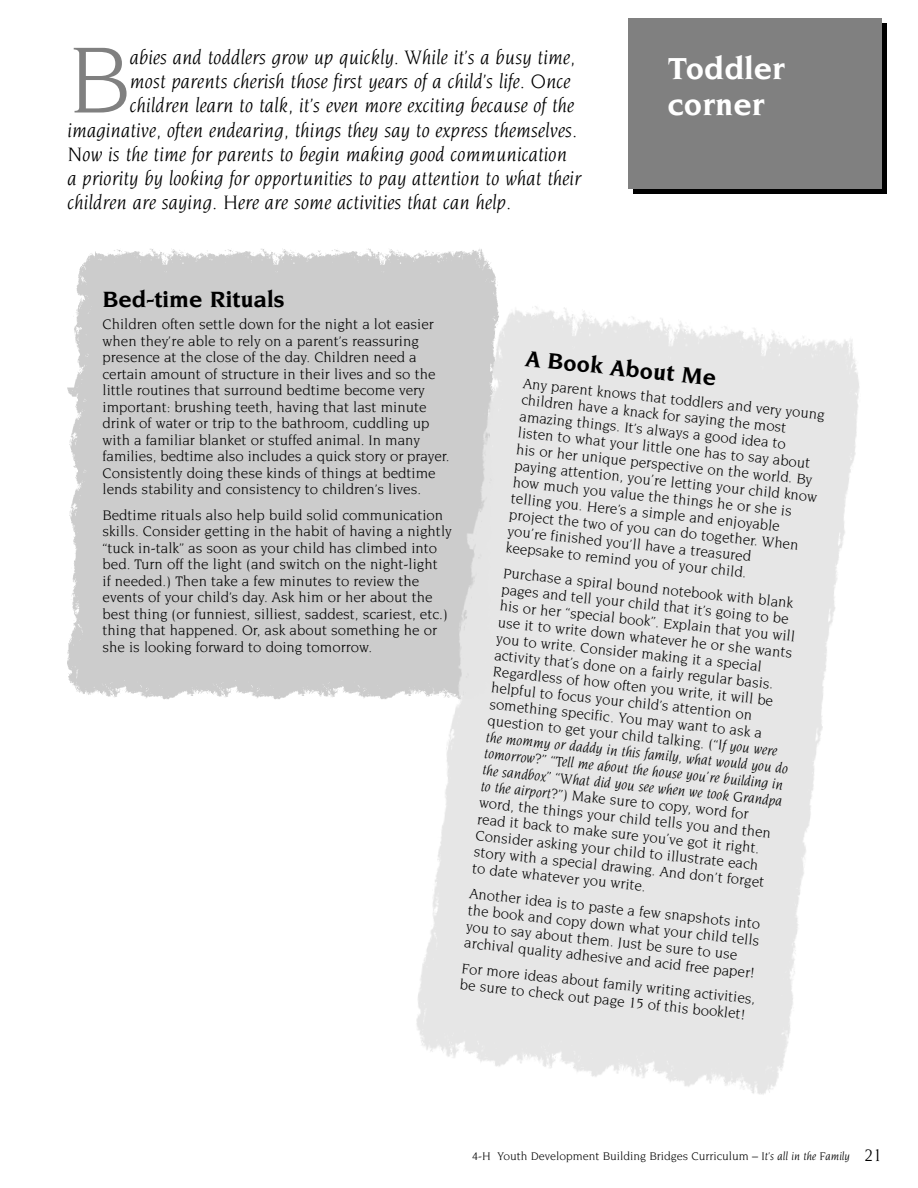
<style>
.page{position:relative;width:918px;height:1188px;background:#fff}
.page>*{position:absolute;margin:0;border:0;box-sizing:border-box;transform-origin:0 0}
.t1{font:102px "Novarese";color:#808080}
.t2{font:700 33px/36px "Novarese";color:#fff}
.t3{font:700 24px "Novarese";color:#000}
.t4{font:italic 21px "Novarese";color:#000}
.t5{font:15px/16.5px "Novarese";color:#000}
.t6{font:12px "Novarese";color:#000}
.s1{font-style:italic}
.s2{font-size:18px}
</style>
<div class="page">
<div style="left:67px;top:248px;width:424px;height:452px;background:#ccc"></div>
<img style="left:398px;top:266px;width:462px;height:829px">
<div style="left:633px;top:23px;width:253px;height:171px;background:#000"></div>
<div style="left:628px;top:18px;width:254px;height:171px;background:#808080"></div>
<h1 class="t1" style="left:68px;top:36px;width:64px">B</h1>
<h3 class="t4" style="left:130px;top:49px;width:447px">abies and toddlers grow up quickly. While it’s a busy time,</h3>
<h3 class="t4" style="left:130px;top:73px;width:442px">most parents cherish those first years of a child’s life. Once</h3>
<h3 class="t4" style="left:130px;top:97px;width:446px">children learn to talk, it’s even more exciting because of the</h3>
<h3 class="t4" style="left:67px;top:121px;width:511px">imaginative, often endearing, things they say to express themselves.</h3>
<h3 class="t4" style="left:67px;top:145px;width:501px">Now is the time for parents to begin making good communication</h3>
<h3 class="t4" style="left:67px;top:169px;width:515px">a priority by looking for opportunities to pay attention to what their</h3>
<h3 class="t4" style="left:67px;top:193px;width:445px">children are saying. Here are some activities that can help.</h3>
<h2 class="t2" style="left:668px;top:52px;width:119px">Toddler corner</h2>
<h3 class="t3" style="left:103px;top:289px;width:183px">Bed-time Rituals</h3>
<p class="t5" style="left:103px;top:317px;width:349px">Children often settle down for the night a lot easier when they’re able to rely on a parent’s reassuring presence at the close of the day. Children need a certain amount of structure in their lives and so the little routines that surround bedtime become very important: brushing teeth, having that last minute drink of water or trip to the bathroom, cuddling up with a familiar blanket or stuffed animal. In many families, bedtime also includes a quick story or prayer.<br>Consistently doing these kinds of things at bedtime lends stability and consistency to children’s lives.</p>
<p class="t5" style="left:103px;top:508px;width:351px">Bedtime rituals also help build solid communication skills. Consider getting in the habit of having a nightly “tuck in-talk” as soon as your child has climbed into bed. Turn off the light (and switch on the night-light<br>if needed.) Then take a few minutes to review the events of your child’s day. Ask him or her about the best thing (or funniest, silliest, saddest, scariest, etc.) thing that happened. Or, ask about something he or she is looking forward to doing tomorrow.</p>
<h3 class="t3" style="left:527px;top:348px;width:193px;rotate:6deg">A Book About Me</h3>
<p class="t5" style="left:524px;top:376px;width:306px;rotate:6deg">Any parent knows that toddlers and very young children have a knack for saying the most amazing things. It’s always a good idea to listen to what your little one has to say about his or her unique perspective on the world. By paying attention, you’re letting your child know how much you value the things he or she is telling you. Here’s a simple and enjoyable project the two of you can do together. When you’re finished you’ll have a treasured keepsake to remind you of your child.</p>
<p class="t5" style="left:504px;top:565px;width:305px;rotate:6deg">Purchase a spiral bound notebook with blank pages and tell your child that it’s going to be his or her “special book”. Explain that you will use it to write down whatever he or she wants you to write. Consider making it a special activity that’s done on a fairly regular basis.<br>Regardless of how often you write, it will be helpful to focus your child’s attention on something specific. You may want to ask a question to get your child talking. <span class="s1">(“If you were the mommy or daddy in this family, what would you do tomorrow?” “Tell me about the house you’re building in the sandbox” “What did you see when we took Grandpa to the airport?”)</span> Make sure to copy, word for word, the things your child tells you and then read it back to make sure you’ve got it right.<br>Consider asking your child to illustrate each story with a special drawing. And don’t forget to date whatever you write.</p>
<p class="t5" style="left:470px;top:886px;width:295px;rotate:6deg">Another idea is to paste a few snapshots into the book and copy down what your child tells you to say about them. Just be sure to use archival quality adhesive and acid free paper!</p>
<p class="t5" style="left:463px;top:961px;width:297px;rotate:6deg">For more ideas about family writing activities, be sure to check out page 15 of this booklet!</p>
<p class="t6" style="left:472px;top:1151px;width:411px">4-H Youth Development Building Bridges Curriculum – <span class="s1">It’s all in the Family</span> <span class="s2">21</span></p>
</div>
